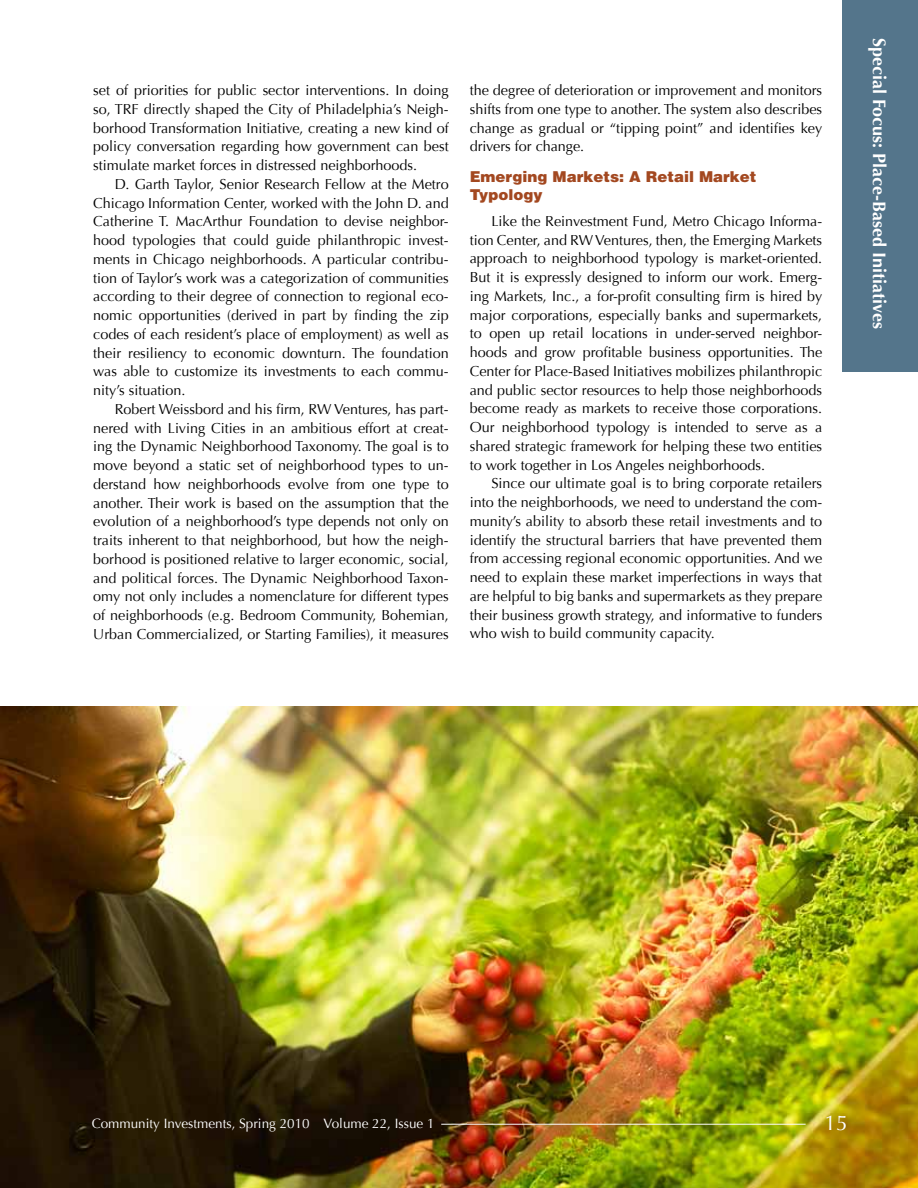
<style>
.page{position:relative;width:918px;height:1188px;background:#fff}
.page>*{position:absolute;margin:0;border:0;box-sizing:border-box;transform-origin:0 0}
.t1{font:21px "Optima";color:#fff}
.t2{font:700 18px "Optima";color:#fff}
.t3{font:900 15px/18px "Helvetica";color:#a34820}
.t4{font:14.4px/18.8px "Optima";color:#000;text-align:justify}
.t5{font:13.5px "Optima";color:#fff}
</style>
<div class="page">
<img style="left:1px;top:707px;width:917px;height:481px">
<div style="left:842px;top:0;width:76px;height:372px;background:#54758b"></div>
<hr style="left:441px;top:1124px;width:365px;height:1px;background:#fff">
<p class="t4" style="left:93px;top:81px;width:357px">set of priorities for public sector interventions. In doing so, TRF directly shaped the City of Philadelphia’s Neigh&shy;borhood Transformation Initiative, creating a new kind of policy conversation regarding how government can best stimulate market forces in distressed neighborhoods.</p>
<p class="t4" style="left:93px;top:175px;width:357px;text-indent:22px">D. Garth Taylor, Senior Research Fellow at the Metro Chicago Information Center, worked with the John D. and Catherine T. MacArthur Foundation to devise neighbor&shy;hood typologies that could guide philanthropic invest&shy;ments in Chicago neighborhoods. A particular contribu&shy;tion of Taylor’s work was a categorization of communities according to their degree of connection to regional eco&shy;nomic opportunities (derived in part by finding the zip codes of each resident’s place of employment) as well as their resiliency to economic downturn. The foundation was able to customize its investments to each commu&shy;nity’s situation.</p>
<p class="t4" style="left:93px;top:400px;width:357px;text-indent:22px">Robert Weissbord and his firm, RW Ventures, has part&shy;nered with Living Cities in an ambitious effort at creat&shy;ing the Dynamic Neighborhood Taxonomy. The goal is to move beyond a static set of neighborhood types to un&shy;derstand how neighborhoods evolve from one type to another. Their work is based on the assumption that the evolution of a neighborhood’s type depends not only on traits inherent to that neighborhood, but how the neigh&shy;borhood is positioned relative to larger economic, social, and political forces. The Dynamic Neighborhood Taxon&shy;omy not only includes a nomenclature for different types of neighborhoods (e.g. Bedroom Community, Bohemian, Urban Commercialized, or Starting Families), it measures</p>
<p class="t4" style="left:470px;top:81px;width:354px">the degree of deterioration or improvement and monitors shifts from one type to another. The system also describes change as gradual or “tipping point” and identifies key drivers for change.</p>
<p class="t3" style="left:470px;top:168px;width:288px">Emerging Markets: A Retail Market<br>Typology</p>
<p class="t4" style="left:470px;top:212px;width:354px;text-indent:22px">Like the Reinvestment Fund, Metro Chicago Informa&shy;tion Center, and RW Ventures, then, the Emerging Markets approach to neighborhood typology is market-oriented.<br>But it is expressly designed to inform our work. Emerg&shy;ing Markets, Inc., a for-profit consulting firm is hired by major corporations, especially banks and supermarkets, to open up retail locations in under-served neighbor&shy;hoods and grow profitable business opportunities. The Center for Place-Based Initiatives mobilizes philanthropic and public sector resources to help those neighborhoods become ready as markets to receive those corporations.<br>Our neighborhood typology is intended to serve as a shared strategic framework for helping these two entities to work together in Los Angeles neighborhoods.</p>
<p class="t4" style="left:470px;top:474px;width:354px;text-indent:22px">Since our ultimate goal is to bring corporate retailers into the neighborhoods, we need to understand the com&shy;munity’s ability to absorb these retail investments and to identify the structural barriers that have prevented them from accessing regional economic opportunities. And we need to explain these market imperfections in ways that are helpful to big banks and supermarkets as they prepare their business growth strategy, and informative to funders who wish to build community capacity.</p>
<p class="t2" style="left:890px;top:38px;width:292px;rotate:90deg">Special Focus: Place-Based Initiatives</p>
<p class="t5" style="left:92px;top:1115px;width:344px">Community Investments, Spring 2010 Volume 22, Issue 1</p>
<h1 class="t1" style="left:825px;top:1110px;width:25px">15</h1>
</div>
